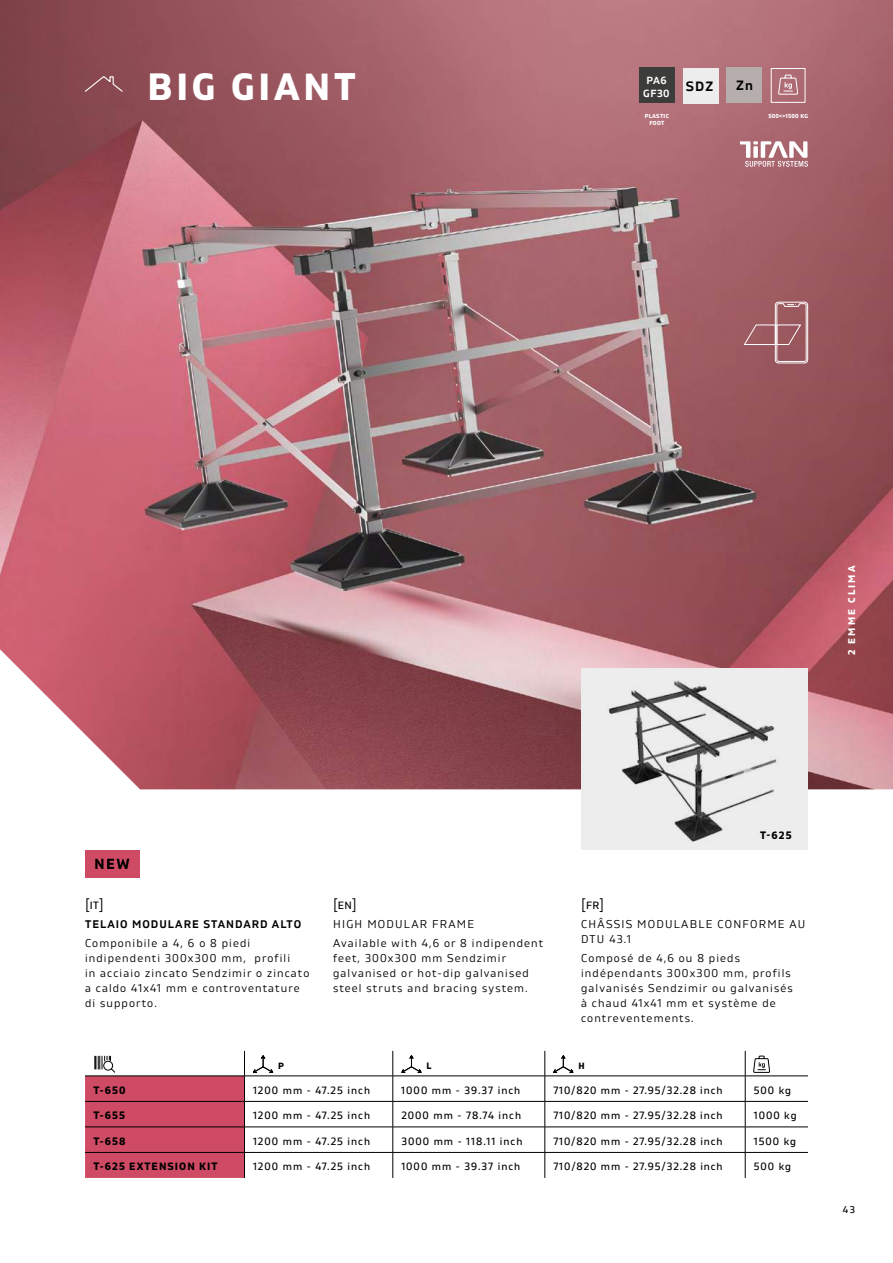
<style>
.page{position:relative;width:893px;height:1263px;background:#fff}
.page>*{position:absolute;margin:0;border:0;box-sizing:border-box;transform-origin:0 0}
.t1{font:700 37.5px "Gilam";letter-spacing:.1em;color:#fff}
.t2{font:15px "Gilam";color:#000}
.t3{font:600 13.8px "Gilam";color:#000}
.t4{font:11.25px/15px "Gilam";letter-spacing:.1em;color:#000}
.t5{font:600 11.25px "Gilam";letter-spacing:.09em;color:#000}
.t6{font:10.5px "Gilam";letter-spacing:.1em;color:#000}
.t7{font:700 10.5px "Gilam";letter-spacing:.1em;color:#000}
.t8{font:600 10.5px/12.6px "Gilam";letter-spacing:.05em;color:#fff}
.t9{font:700 9.75px "Gilam";letter-spacing:.22em;color:#fff}
.t10{font:9.75px "Gilam";color:#000}
.t11{font:700 9px "Gilam";color:#000}
.t12{font:700 5.7px "Gilam";letter-spacing:.04em;color:#fff}
.s1{font-size:10.5px}
</style>
<div class="page">
<img style="left:0;top:0;width:893px;height:789px">
<div style="left:581px;top:669px;width:227px;height:181px;background:#ededed"></div>
<img style="left:609px;top:680px;width:168px;height:162px">
<svg style="left:740px;top:141px;width:68px;height:26px"></svg>
<div style="left:85px;top:850px;width:55px;height:27px;background:#cf4a64"></div>
<svg style="left:95px;top:859px;width:34px;height:10px"></svg>
<svg style="left:743px;top:302px;width:65px;height:61px"></svg>
<svg style="left:84px;top:75px;width:40px;height:18px"></svg>
<hr style="left:244px;top:1075px;width:149px;height:1px;background:#000">
<hr style="left:393px;top:1075px;width:152px;height:1px;background:#000">
<hr style="left:545px;top:1075px;width:200px;height:1px;background:#000">
<hr style="left:745px;top:1075px;width:63px;height:1px;background:#000">
<hr style="left:244px;top:1101px;width:149px;height:1px;background:#000">
<hr style="left:393px;top:1101px;width:152px;height:1px;background:#000">
<hr style="left:545px;top:1101px;width:200px;height:1px;background:#000">
<hr style="left:745px;top:1101px;width:63px;height:1px;background:#000">
<hr style="left:244px;top:1127px;width:149px;height:1px;background:#000">
<hr style="left:393px;top:1127px;width:152px;height:1px;background:#000">
<hr style="left:545px;top:1127px;width:200px;height:1px;background:#000">
<hr style="left:745px;top:1127px;width:63px;height:1px;background:#000">
<hr style="left:244px;top:1152px;width:149px;height:1px;background:#000">
<hr style="left:393px;top:1152px;width:152px;height:1px;background:#000">
<svg style="left:393px;top:1051px;width:1px;height:127px"></svg>
<hr style="left:545px;top:1152px;width:200px;height:1px;background:#000">
<svg style="left:545px;top:1051px;width:1px;height:127px"></svg>
<hr style="left:745px;top:1152px;width:63px;height:1px;background:#000">
<svg style="left:745px;top:1051px;width:1px;height:127px"></svg>
<div style="left:639px;top:68px;width:35px;height:35px;background:#3c3c3b"></div>
<div style="left:727px;top:68px;width:35px;height:35px;background:#b5aeac"></div>
<div style="left:683px;top:68px;width:35px;height:36px;background:#ededed"></div>
<div style="left:771px;top:68px;width:34px;height:35px;border:1px solid #fff"></div>
<svg style="left:778px;top:67px;width:20px;height:28px"></svg>
<svg style="left:85px;top:1051px;width:160px;height:127px"></svg>
<svg style="left:753px;top:1055px;width:17px;height:18px"></svg>
<svg style="left:253px;top:1055px;width:21px;height:19px"></svg>
<svg style="left:401px;top:1055px;width:21px;height:19px"></svg>
<svg style="left:553px;top:1055px;width:21px;height:19px"></svg>
<h1 class="t1" style="left:148px;top:59px;width:210px">BIG GIANT</h1>
<p class="t8" style="left:643px;top:73px;width:71px">PA6<br>GF30 <sup>SDZ</sup></p>
<p class="t3" style="left:736px;top:75px;width:19px">Zn</p>
<p class="t12" style="left:645px;top:112px;width:26px">PLASTIC</p>
<p class="t12" style="left:768px;top:112px;width:41px">500&lt;&gt;1500 KG</p>
<p class="t12" style="left:649px;top:119px;width:17px">FOOT</p>
<p class="t9" style="left:844px;top:655px;width:91px;rotate:-90deg">2 EMME CLIMA</p>
<h2 class="t2" style="left:85px;top:892px;width:20px">[<span class="s1">IT</span>]</h2>
<p class="t5" style="left:85px;top:916px;width:218px">TELAIO MODULARE STANDARD ALTO</p>
<p class="t4" style="left:85px;top:935px;width:226px">Componibile a 4, 6 o 8 piedi indipendenti 300x300 mm, profili<br>in acciaio zincato Sendzimir o zincato a caldo 41x41 mm e controventature di supporto.</p>
<h2 class="t2" style="left:333px;top:892px;width:25px">[<span class="s1">EN</span>]</h2>
<p class="t4" style="left:333px;top:914px;width:212px;line-height:19.2px">HIGH MODULAR FRAME<br>Available with 4,6 or 8 indipendent</p>
<p class="t4" style="left:333px;top:950px;width:197px">feet, 300x300 mm Sendzimir galvanised or hot-dip galvanised steel struts and bracing system.</p>
<p class="t7" style="left:760px;top:828px;width:33px">T-625</p>
<h2 class="t2" style="left:581px;top:892px;width:24px">[<span class="s1">FR</span>]</h2>
<p class="t4" style="left:581px;top:916px;width:225px">CHÂSSIS MODULABLE CONFORME AU<br>DTU 43.1</p>
<p class="t4" style="left:581px;top:950px;width:213px">Composé de 4,6 ou 8 pieds indépendants 300x300 mm, profils galvanisés Sendzimir ou galvanisés à chaud 41x41 mm et système de contreventements.</p>
<p class="t11" style="left:278px;top:1059px;width:7px">P</p>
<p class="t11" style="left:426px;top:1059px;width:7px">L</p>
<p class="t11" style="left:578px;top:1059px;width:8px">H</p>
<p class="t7" style="left:94px;top:1082px;width:34px">T-650</p>
<p class="t6" style="left:253px;top:1082px;width:119px">1200 mm - 47.25 inch</p>
<p class="t6" style="left:401px;top:1082px;width:121px">1000 mm - 39.37 inch</p>
<p class="t6" style="left:553px;top:1082px;width:171px">710/820 mm - 27.95/32.28 inch</p>
<p class="t6" style="left:754px;top:1082px;width:39px">500 kg</p>
<p class="t7" style="left:94px;top:1108px;width:33px">T-655</p>
<p class="t6" style="left:253px;top:1107px;width:119px">1200 mm - 47.25 inch</p>
<p class="t6" style="left:401px;top:1107px;width:121px">2000 mm - 78.74 inch</p>
<p class="t6" style="left:553px;top:1107px;width:171px">710/820 mm - 27.95/32.28 inch</p>
<p class="t6" style="left:754px;top:1107px;width:44px">1000 kg</p>
<p class="t7" style="left:94px;top:1133px;width:34px">T-658</p>
<p class="t6" style="left:253px;top:1133px;width:119px">1200 mm - 47.25 inch</p>
<p class="t6" style="left:401px;top:1133px;width:123px">3000 mm - 118.11 inch</p>
<p class="t6" style="left:553px;top:1133px;width:171px">710/820 mm - 27.95/32.28 inch</p>
<p class="t6" style="left:754px;top:1133px;width:44px">1500 kg</p>
<p class="t7" style="left:94px;top:1159px;width:125px">T-625 EXTENSION KIT</p>
<p class="t6" style="left:253px;top:1159px;width:119px">1200 mm - 47.25 inch</p>
<p class="t6" style="left:401px;top:1159px;width:121px">1000 mm - 39.37 inch</p>
<p class="t6" style="left:553px;top:1159px;width:171px">710/820 mm - 27.95/32.28 inch</p>
<p class="t6" style="left:754px;top:1159px;width:39px">500 kg</p>
<p class="t10" style="left:843px;top:1202px;width:14px">43</p>
</div>
